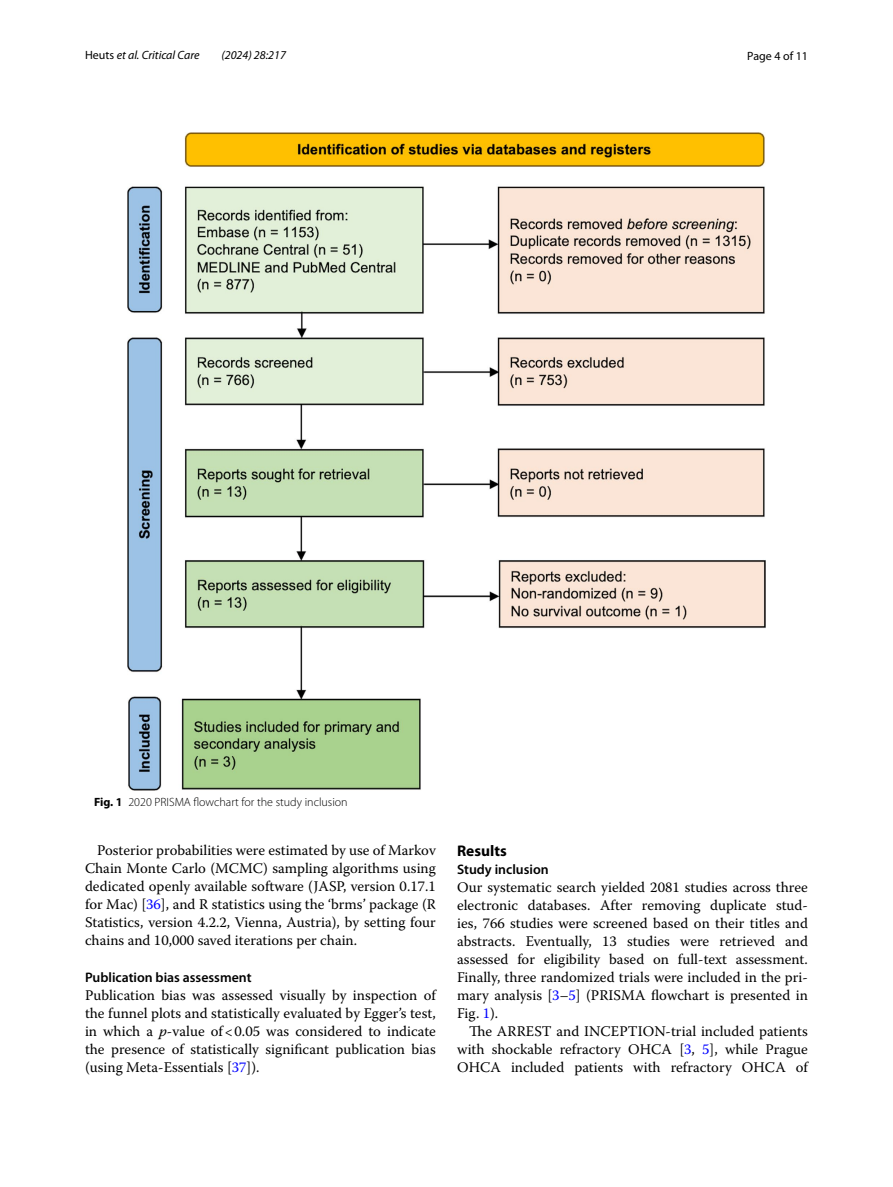
<style>
.page{position:relative;width:893px;height:1187px;background:#fff}
.page>*{position:absolute;margin:0;border:0;box-sizing:border-box;transform-origin:0 0}
.t1{font:700 15.45px "Myriad Pro";color:#000}
.t2{font:14.7px/18px "Warnock Pro";color:#000;text-align:justify}
.t3{font:600 13.8px "Myriad Pro";color:#000}
.t4{font:300 12px "Myriad Pro";color:#000}
.t5{font:italic 12px "Myriad Pro";color:#000}
.t6{font:12px "Myriad Pro";color:#000}
.s1{font-style:normal}
.s2{font-weight:700}
.s3{color:#00f}
.s4{font-style:italic}
</style>
<div class="page">
<img style="left:128px;top:133px;width:637px;height:657px">
<p class="t5" style="left:85px;top:48px;width:116px"><span class="s1">Heuts</span> et al. Critical Care</p>
<p class="t5" style="left:221px;top:48px;width:66px">(2024) 28:217</p>
<p class="t6" style="left:747px;top:48px;width:62px">Page 4 of 11</p>
<p class="t4" style="left:94px;top:795px;width:255px"><span class="s2">Fig. 1</span> 2020 PRISMA flowchart for the study inclusion</p>
<p class="t2" style="left:85px;top:841px;width:352px;text-indent:12px">Posterior probabilities were estimated by use of Markov Chain Monte Carlo (MCMC) sampling algorithms using dedicated openly available software (JASP, version 0.17.1 for Mac) [<span class="s3">36</span>], and R statistics using the ‘brms’ package (R Statistics, version 4.2.2, Vienna, Austria), by setting four chains and 10,000 saved iterations per chain.</p>
<p class="t3" style="left:85px;top:968px;width:168px">Publication bias assessment</p>
<p class="t2" style="left:85px;top:985px;width:352px">Publication bias was assessed visually by inspection of the funnel plots and statistically evaluated by Egger’s test, in which a <span class="s4">p</span>-value of&lt;0.05 was considered to indicate the presence of statistically significant publication bias (using Meta-Essentials [<span class="s3">37</span>]).</p>
<p class="t1" style="left:457px;top:840px;width:51px">Results</p>
<p class="t3" style="left:457px;top:860px;width:93px">Study inclusion</p>
<p class="t2" style="left:457px;top:878px;width:352px">Our systematic search yielded 2081 studies across three electronic databases. After removing duplicate stud&shy;ies, 766 studies were screened based on their titles and abstracts. Eventually, 13 studies were retrieved and assessed for eligibility based on full-text assessment.<br>Finally, three randomized trials were included in the pri&shy;mary analysis [<span class="s3">3</span>–<span class="s3">5</span>] (PRISMA flowchart is presented in Fig. <span class="s3">1</span>).</p>
<p class="t2" style="left:457px;top:1022px;width:352px;text-indent:12px">The ARREST and INCEPTION-trial included patients with shockable refractory OHCA [<span class="s3">3</span>, <span class="s3">5</span>], while Prague OHCA included patients with refractory OHCA of</p>
</div>
